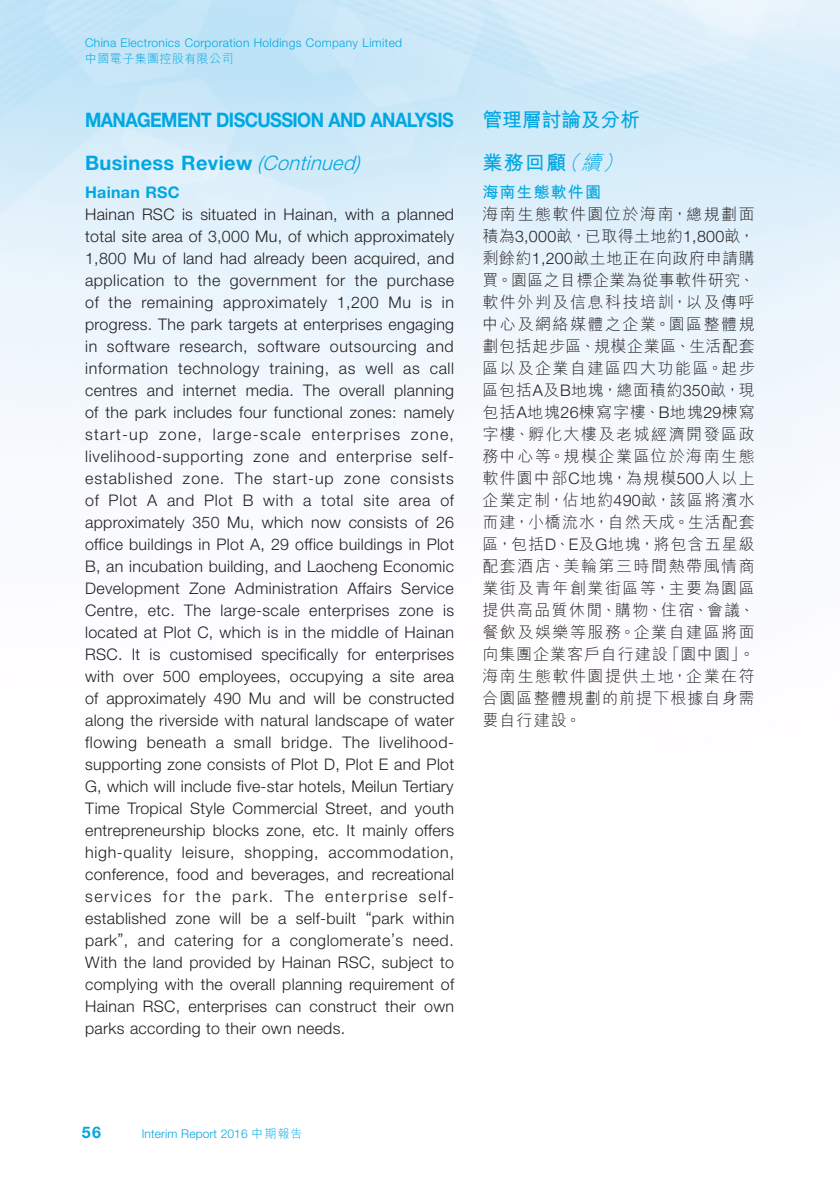
<style>
.page{position:relative;width:840px;height:1191px;background:#fff}
.page>*{position:absolute;margin:0;border:0;box-sizing:border-box;transform-origin:0 0}
.Heading_1{font:700 20px "Helvetica Neue LT Std";letter-spacing:-.035em;color:#00a7e2;scale:.9 1}
.Heading_1-2{font:700 20px "Helvetica Neue LT Std";letter-spacing:.02em;color:#00a7e2}
.C_Heading_1{font:700 20px "M Hei HK";letter-spacing:-.015em;color:#00a7e2}
.Body_Text{font:300 16px/22px "Helvetica Neue LT Std";letter-spacing:.02em;color:#231f20;text-align:justify}
.C_Body_Text{font:300 16px/22px "M Hei HK";letter-spacing:.065em;color:#231f20;text-align:justify}
.Heading_2{font:700 16px "Helvetica Neue LT Std";letter-spacing:.02em;color:#00a7e2}
.C_Heading_2{font:700 16px "M Hei HK";letter-spacing:.07em;color:#00a7e2}
.t1{font:300 12px "Helvetica Neue LT Std";letter-spacing:.03em;color:#00a7e2}
.t2{font:300 12px "Helvetica Neue LT Std";letter-spacing:.01em;color:#00a7e2}
.t3{font:300 12px "M Hei HK";letter-spacing:.035em;color:#00a7e2}
.s1{font-weight:300;font-style:italic}
.s2{font-family:"Helvetica Neue LT Std"}
.s3{font-family:"M Hei HK"}
</style>
<div class="page">
<p class="t1" style="left:85px;top:36px;width:318px">China Electronics Corporation Holdings Company Limited</p>
<p class="t3" style="left:85px;top:52px;width:150px">中國電子集團控股有限公司</p>
<p class="Heading_1" style="left:85px;top:107px;width:411px">MANAGEMENT DISCUSSION AND ANALYSIS</p>
<p class="C_Heading_1" style="left:482px;top:105px;width:159px">管理層討論及分析</p>
<p class="Heading_1-2" style="left:85px;top:150px;width:282px">Business Review <span class="s1">(Continued)</span></p>
<p class="Heading_2" style="left:85px;top:182px;width:96px">Hainan RSC</p>
<p class="Body_Text" style="left:85px;top:203px;width:370px">Hainan RSC is situated in Hainan, with a planned total site area of 3,000 Mu, of which approximately 1,800 Mu of land had already been acquired, and application to the government for the purchase of the remaining approximately 1,200 Mu is in progress. The park targets at enterprises engaging in software research, software outsourcing and information technology training, as well as call centres and internet media. The overall planning of the park includes four functional zones: namely start-up zone, large-scale enterprises zone, livelihood-supporting zone and enterprise self&shy;established zone. The start-up zone consists of Plot A and Plot B with a total site area of approximately 350 Mu, which now consists of 26 office buildings in Plot A, 29 office buildings in Plot B, an incubation building, and Laocheng Economic Development Zone Administration Affairs Service Centre, etc. The large-scale enterprises zone is located at Plot C, which is in the middle of Hainan RSC. It is customised specifically for enterprises with over 500 employees, occupying a site area of approximately 490 Mu and will be constructed along the riverside with natural landscape of water flowing beneath a small bridge. The livelihood&shy;supporting zone consists of Plot D, Plot E and Plot G, which will include five-star hotels, Meilun Tertiary Time Tropical Style Commercial Street, and youth entrepreneurship blocks zone, etc. It mainly offers high-quality leisure, shopping, accommodation, conference, food and beverages, and recreational services for the park. The enterprise self&shy;established zone will be a self-built “park within park”, and catering for a conglomerate’s need.<br>With the land provided by Hainan RSC, subject to complying with the overall planning requirement of Hainan RSC, enterprises can construct their own parks according to their own needs.</p>
<p class="C_Heading_1" style="left:482px;top:148px;width:147px">業務回顧<span class="s1">（續）</span></p>
<p class="C_Heading_2" style="left:482px;top:180px;width:120px">海南生態軟件園</p>
<p class="C_Body_Text" style="left:482px;top:202px;width:274px">海南生態軟件園位於海南，總規劃面積為<span class="s2">3,000</span>畝，已取得土地約<span class="s2">1,800</span>畝，剩餘約<span class="s2">1,200</span>畝土地正在向政府申請購買。園區之目標企業為從事軟件研究、軟件外判及信息科技培訓，以及傳呼中心及網絡媒體之企業。園區整體規劃包括起步區、規模企業區、生活配套區以及企業自建區四大功能區。起步區包括<span class="s2">A</span>及<span class="s2">B</span>地塊，總面積約<span class="s2">350</span>畝，現包括<span class="s2">A</span>地塊<span class="s2">26</span>棟寫字樓、<span class="s2">B</span>地塊<span class="s2">29</span>棟寫字樓、孵化大樓及老城經濟開發區政務中心等。規模企業區位於海南生態軟件園中部<span class="s2">C</span>地塊，為規模<span class="s2">500</span>人以上企業定制，佔地約<span class="s2">490</span>畝，該區將濱水而建，小橋流水，自然天成。生活配套區，包括<span class="s2">D</span>、<span class="s2">E</span>及<span class="s2">G</span>地塊，將包含五星級配套酒店、美輪第三時間熱帶風情商業街及青年創業街區等，主要為園區提供高品質休閒、購物、住宿、會議、餐飲及娛樂等服務。企業自建區將面向集團企業客戶自行建設「園中園」。海南生態軟件園提供土地，企業在符合園區整體規劃的前提下根據自身需要自行建設。</p>
<p class="Heading_2" style="left:82px;top:1122px;width:21px">56</p>
<p class="t2" style="left:142px;top:1126px;width:162px">Interim Report 2016 <span class="s3">中期報告</span></p>
</div>
